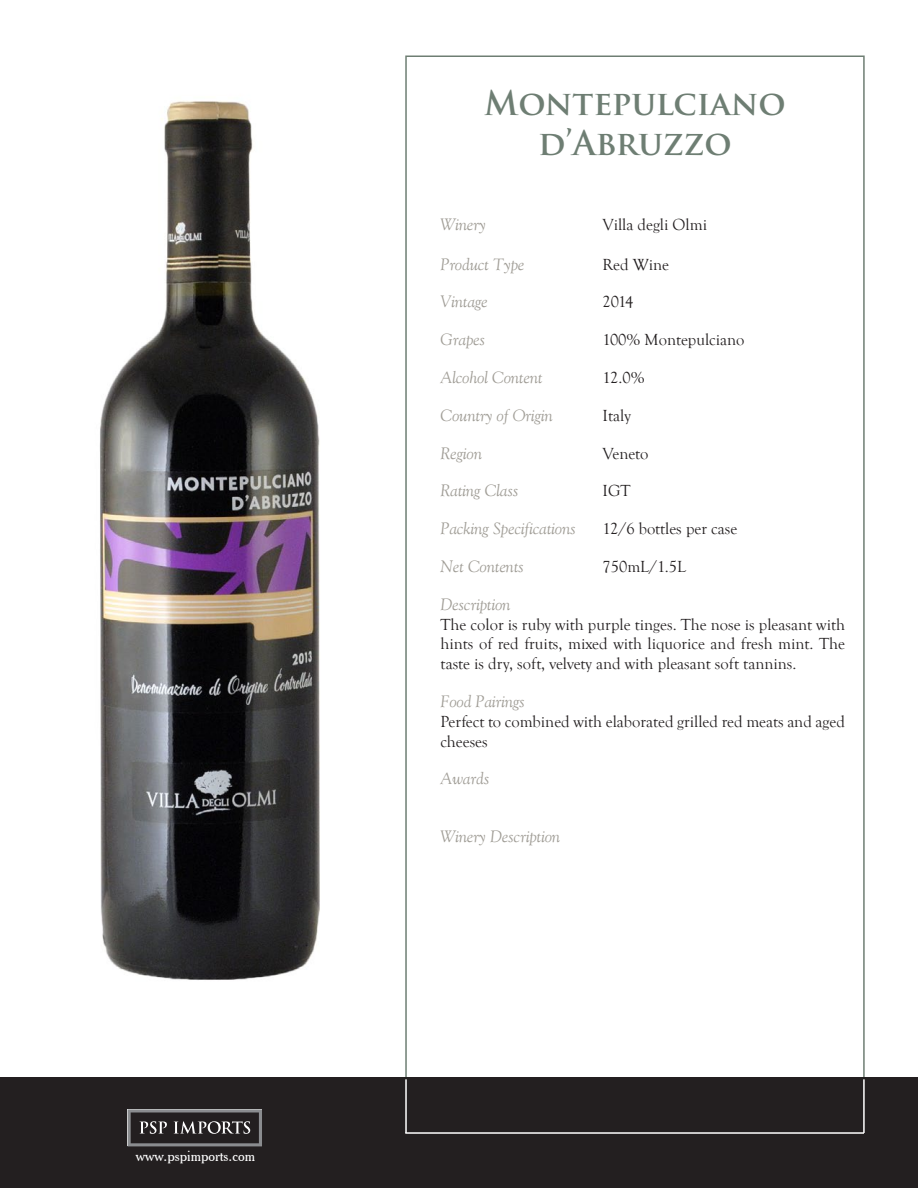
<style>
.page{position:relative;width:918px;height:1188px;background:#fff}
.page>*{position:absolute;margin:0;border:0;box-sizing:border-box;transform-origin:0 0}
.t1{font:700 33px/39.6px "Trajan Pro";color:#6e7e73;text-align:center}
.t2{font:16.5px/19.8px "Goudy Old Style T";color:#231f20;text-align:justify}
.t3{font:16.5px "Goudy Old Style Italic BT";color:#a09d96}
.t4{font:15px "Cheltenham BT";color:#fff}
</style>
<div class="page">
<div style="left:405px;top:56px;width:460px;height:1027px;background:#fff;border:2px solid #6e7e73"></div>
<div style="left:0;top:1078px;width:918px;height:110px;background:#231f20"></div>
<hr style="left:405px;top:1079px;width:2px;height:54px;background:#fff">
<hr style="left:863px;top:1079px;width:2px;height:54px;background:#fff">
<hr style="left:405px;top:1132px;width:459px;height:2px;background:#fff">
<svg style="left:128px;top:1109px;width:134px;height:37px"></svg>
<img style="left:100px;top:101px;width:220px;height:879px">
<p class="t4" style="left:136px;top:1147px;width:121px">www.pspimports.com</p>
<p class="t1" style="left:484px;top:84px;width:303px">Montepulciano d’Abruzzo</p>
<p class="t3" style="left:441px;top:214px;width:47px">Winery</p>
<p class="t2" style="left:603px;top:215px;width:106px">Villa degli Olmi</p>
<p class="t3" style="left:441px;top:254px;width:86px">Product Type</p>
<p class="t2" style="left:603px;top:255px;width:68px">Red Wine</p>
<p class="t3" style="left:441px;top:292px;width:49px">Vintage</p>
<p class="t2" style="left:603px;top:293px;width:32px">2014</p>
<p class="t3" style="left:441px;top:329px;width:46px">Grapes</p>
<p class="t2" style="left:603px;top:330px;width:143px">100% Montepulciano</p>
<p class="t3" style="left:441px;top:367px;width:104px">Alcohol Content</p>
<p class="t2" style="left:603px;top:368px;width:44px">12.0%</p>
<p class="t3" style="left:441px;top:405px;width:114px">Country of Origin</p>
<p class="t2" style="left:603px;top:406px;width:30px">Italy</p>
<p class="t3" style="left:441px;top:443px;width:43px">Region</p>
<p class="t2" style="left:603px;top:444px;width:47px">Veneto</p>
<p class="t3" style="left:441px;top:481px;width:79px">Rating Class</p>
<p class="t2" style="left:603px;top:482px;width:29px">IGT</p>
<p class="t3" style="left:441px;top:518px;width:137px">Packing Specifications</p>
<p class="t2" style="left:603px;top:519px;width:136px">12/6 bottles per case</p>
<p class="t3" style="left:441px;top:556px;width:85px">Net Contents</p>
<p class="t2" style="left:603px;top:557px;width:85px">750mL/1.5L</p>
<p class="t3" style="left:441px;top:594px;width:72px">Description</p>
<p class="t2" style="left:441px;top:615px;width:406px">The color is ruby with purple tinges. The nose is pleasant with hints of red fruits, mixed with liquorice and fresh mint. The taste is dry, soft, velvety and with pleasant soft tannins.</p>
<p class="t3" style="left:441px;top:691px;width:86px">Food Pairings</p>
<p class="t2" style="left:441px;top:712px;width:406px">Perfect to combined with elaborated grilled red meats and aged cheeses</p>
<p class="t3" style="left:441px;top:769px;width:50px">Awards</p>
<p class="t3" style="left:441px;top:826px;width:121px">Winery Description</p>
</div>
